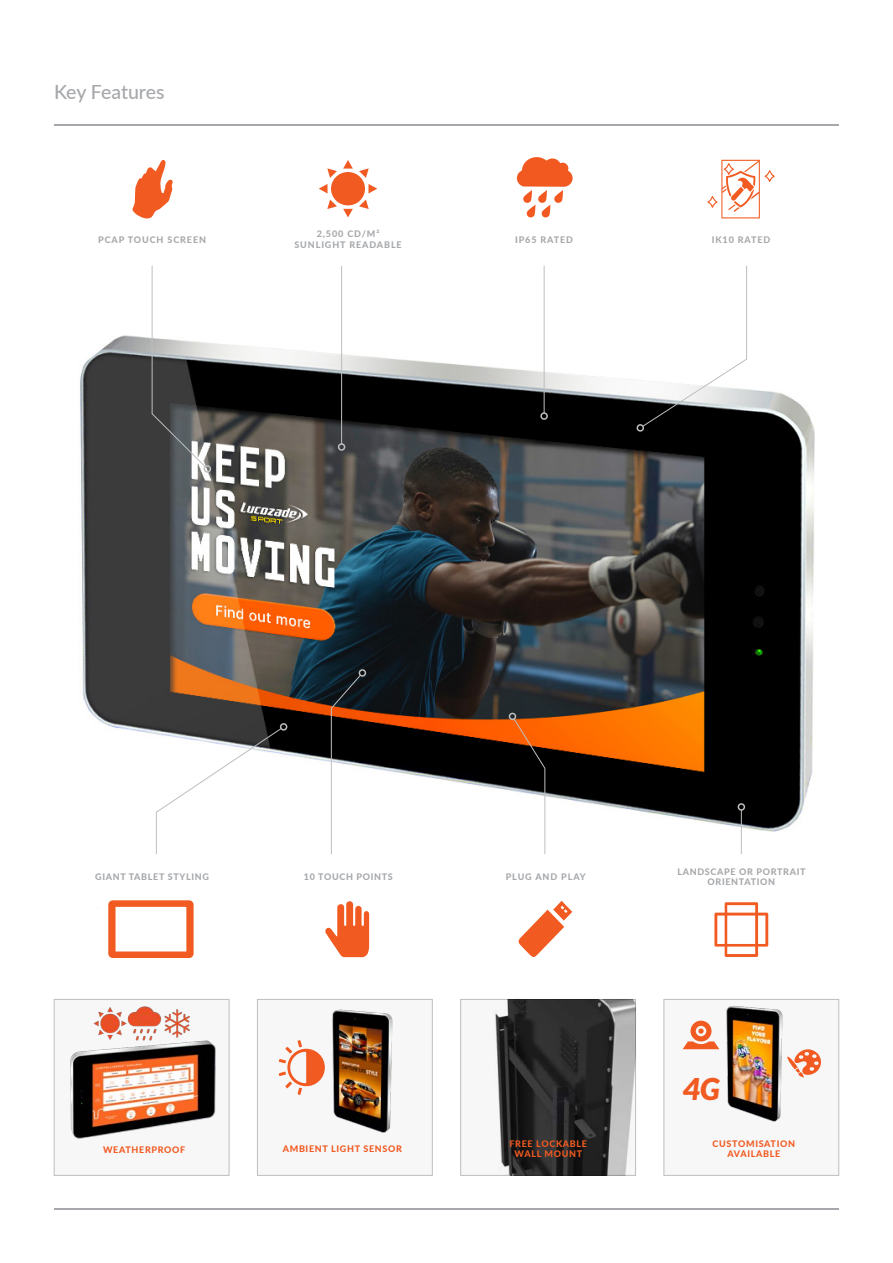
<style>
.page{position:relative;width:893px;height:1263px;background:#fff}
.page>*{position:absolute;margin:0;border:0;box-sizing:border-box;transform-origin:0 0}
.t1{font:italic 900 30px "Lato";color:#f15a21}
.t2{font:500 19.5px "Lato";letter-spacing:-.005em;color:#a6a8ab}
.t3{font:800 9px/10.8px "Lato";letter-spacing:.075em;color:#f15a21;text-align:center}
.t4{font:800 9px/10.8px "Lato";letter-spacing:.075em;color:#a6a8ab;text-align:center}
.t5{font:800 9px "Lato";letter-spacing:.1em;color:#a6a8ab}
</style>
<div class="page">
<hr style="left:54px;top:1208px;width:785px;height:1px;background:#a6a8ab">
<hr style="left:54px;top:124px;width:785px;height:2px;background:#a6a8ab">
<img style="left:79px;top:285px;width:736px;height:569px">
<svg style="left:152px;top:265px;width:54px;height:202px"></svg>
<div style="left:204px;top:465px;width:7px;height:8px;border:2px solid #bdbfbf;border-radius:50%"></div>
<hr style="left:341px;top:266px;width:1px;height:178px;background:#bdbfbf">
<div style="left:338px;top:443px;width:7px;height:8px;border:2px solid #bdbfbf;border-radius:50%"></div>
<svg style="left:642px;top:265px;width:105px;height:162px"></svg>
<div style="left:636px;top:424px;width:8px;height:8px;border:2px solid #bdbfbf;border-radius:50%"></div>
<svg style="left:714px;top:902px;width:54px;height:55px"></svg>
<svg style="left:514px;top:718px;width:31px;height:136px"></svg>
<div style="left:509px;top:713px;width:7px;height:7px;border:2px solid #bdbfbf;border-radius:50%"></div>
<svg style="left:156px;top:728px;width:126px;height:127px"></svg>
<div style="left:280px;top:723px;width:7px;height:8px;border:2px solid #bdbfbf;border-radius:50%"></div>
<svg style="left:54px;top:999px;width:175px;height:177px"></svg>
<img style="left:461px;top:1000px;width:175px;height:175px">
<svg style="left:319px;top:160px;width:58px;height:57px"></svg>
<svg style="left:518px;top:901px;width:54px;height:56px"></svg>
<svg style="left:517px;top:157px;width:56px;height:61px"></svg>
<hr style="left:544px;top:266px;width:1px;height:147px;background:#bdbfbf">
<div style="left:540px;top:412px;width:8px;height:8px;border:2px solid #bdbfbf;border-radius:50%"></div>
<hr style="left:741px;top:810px;width:1px;height:44px;background:#bdbfbf">
<div style="left:738px;top:803px;width:7px;height:8px;border:2px solid #bdbfbf;border-radius:50%"></div>
<svg style="left:707px;top:160px;width:68px;height:58px"></svg>
<svg style="left:257px;top:999px;width:176px;height:177px"></svg>
<svg style="left:108px;top:900px;width:86px;height:58px"></svg>
<svg style="left:132px;top:160px;width:40px;height:58px"></svg>
<svg style="left:325px;top:901px;width:44px;height:56px"></svg>
<svg style="left:331px;top:675px;width:30px;height:180px"></svg>
<div style="left:359px;top:669px;width:7px;height:8px;border:2px solid #bdbfbf;border-radius:50%"></div>
<svg style="left:663px;top:999px;width:176px;height:177px"></svg>
<p class="t2" style="left:54px;top:77px;width:112px">Key Features</p>
<p class="t4" style="left:317px;top:228px;width:64px">2,500 CD/M²</p>
<p class="t5" style="left:294px;top:238px;width:109px">SUNLIGHT READABLE</p>
<p class="t5" style="left:98px;top:233px;width:109px">PCAP TOUCH SCREEN</p>
<p class="t5" style="left:712px;top:233px;width:60px">IK10 RATED</p>
<p class="t5" style="left:515px;top:233px;width:60px">IP65 RATED</p>
<p class="t4" style="left:95px;top:871px;width:115px">GIANT TABLET STYLING</p>
<p class="t4" style="left:304px;top:871px;width:91px">10 TOUCH POINTS</p>
<p class="t3" style="left:103px;top:1143px;width:84px">WEATHERPROOF</p>
<p class="t3" style="left:283px;top:1143px;width:121px">AMBIENT LIGHT SENSOR</p>
<p class="t5" style="left:506px;top:870px;width:82px">PLUG AND PLAY</p>
<p class="t4" style="left:677px;top:865px;width:130px">LANDSCAPE OR PORTRAIT<br>ORIENTATION</p>
<p class="t3" style="left:509px;top:1137px;width:79px">FREE LOCKABLE</p>
<p class="t3" style="left:515px;top:1148px;width:69px">WALL MOUNT</p>
<p class="t1" style="left:683px;top:1071px;width:38px">4G</p>
<p class="t3" style="left:713px;top:1137px;width:84px">CUSTOMISATION<br>AVAILABLE</p>
</div>
